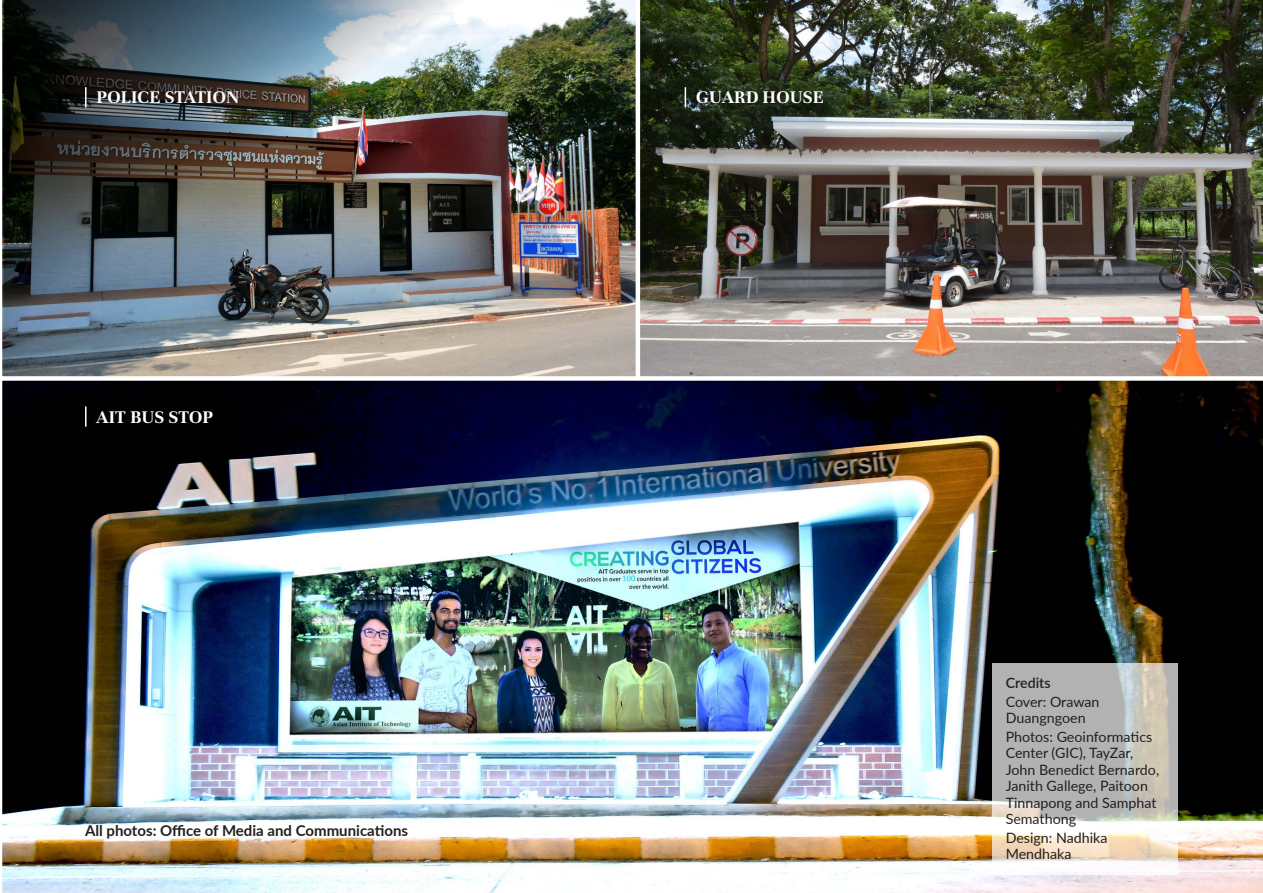
<style>
.page{position:relative;width:1263px;height:893px;background:#fff}
.page>*{position:absolute;margin:0;border:0;box-sizing:border-box;transform-origin:0 0}
.t1{font:700 19.5px "Unna";letter-spacing:.01em;color:#fff}
.t2{font:700 15px "Lato";color:#231f20}
.t3{font:14.25px/16.5px "Lato";color:#231f20}
.t4{font:600 14.25px "Lato";color:#231f20}
</style>
<div class="page">
<img style="left:4px;top:380px;width:1259px;height:513px">
<img style="left:641px;top:0;width:622px;height:377px">
<svg style="left:2px;top:380px;width:2px;height:513px"></svg>
<img style="left:2px;top:0;width:639px;height:377px">
<hr style="left:85px;top:87px;width:2px;height:20px;background:#fff">
<svg style="left:685px;top:87px;width:1px;height:20px"></svg>
<hr style="left:85px;top:406px;width:2px;height:21px;background:#fff">
<svg style="left:992px;top:664px;width:186px;height:211px;background:#cac6c0"></svg>
<h1 class="t1" style="left:97px;top:86px;width:144px">POLICE STATION</h1>
<h1 class="t1" style="left:696px;top:86px;width:129px">GUARD HOUSE</h1>
<h1 class="t1" style="left:97px;top:405px;width:118px">AIT BUS STOP</h1>
<p class="t2" style="left:85px;top:821px;width:325px">All photos: Office of Media and Communications</p>
<p class="t4" style="left:1006px;top:674px;width:47px">Credits</p>
<p class="t3" style="left:1006px;top:693px;width:95px">Cover: Orawan<br>Duangngoen</p>
<p class="t3" style="left:1006px;top:728px;width:155px">Photos: Geoinformatics<br>Center (GIC), TayZar,<br>John Benedict Bernardo,<br>Janith Gallege, Paitoon<br>Tinnapong and Samphat<br>Semathong</p>
<p class="t3" style="left:1006px;top:829px;width:103px">Design: Nadhika<br>Mendhaka</p>
</div>
